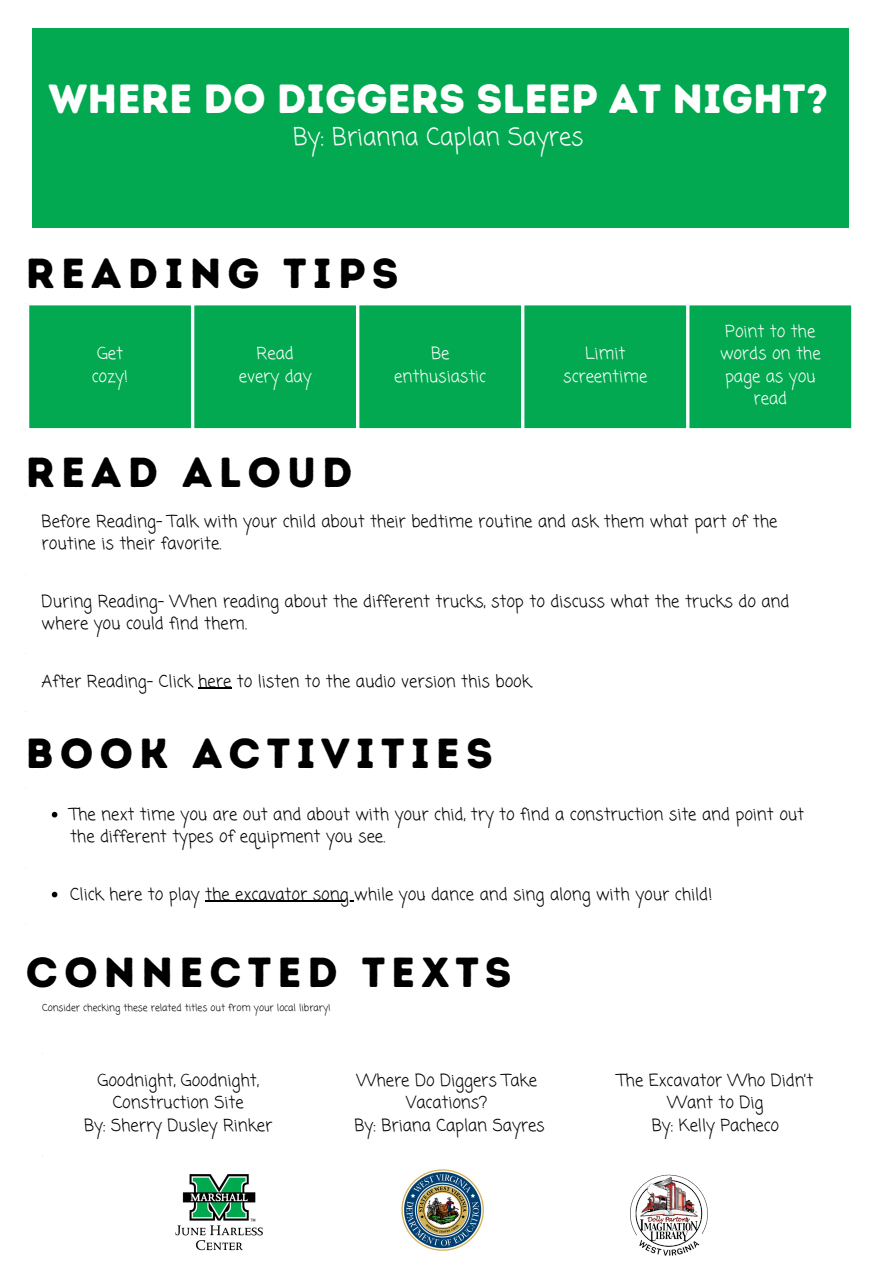
<style>
.page{position:relative;width:894px;height:1264px;background:#fff}
.page>*{position:absolute;margin:0;border:0;box-sizing:border-box;transform-origin:0 0}
.t1{font:600 64.8px/64.5px "Nourd";color:#fff}
.t2{font:42px "Intro Rust Base";letter-spacing:.145em;color:#000}
.t3{font:40.8px "Intro Rust Base";color:#fff}
.t4{font:24.15px "Coming Soon";color:#fff}
.t5{font:16.65px/22.5px "Coming Soon";color:#000}
.t6{font:16.65px/22.5px "Coming Soon";color:#fff;text-align:center}
.t7{font:9.75px "Coming Soon";color:#000}
</style>
<div class="page">
<div style="left:29px;top:305px;width:821px;height:123px;background:#02a950"></div>
<hr style="left:191px;top:305px;width:3px;height:123px;background:#fff">
<hr style="left:356px;top:305px;width:3px;height:123px;background:#fff">
<hr style="left:521px;top:305px;width:3px;height:123px;background:#fff">
<hr style="left:686px;top:305px;width:3px;height:123px;background:#fff">
<svg style="left:850px;top:305px;width:2px;height:123px"></svg>
<hr style="left:198px;top:687px;width:33px;height:2px;background:#000">
<svg style="left:52px;top:811px;width:5px;height:6px"></svg>
<svg style="left:52px;top:891px;width:5px;height:6px"></svg>
<hr style="left:205px;top:900px;width:149px;height:1px;background:#000">
<img style="left:176px;top:1174px;width:87px;height:77px">
<img style="left:401px;top:1169px;width:83px;height:82px">
<img style="left:630px;top:1174px;width:78px;height:82px">
<div style="left:32px;top:29px;width:816px;height:199px;background:#02a950"></div>
<h1 class="t1" style="left:200px;top:40px;width:469px">Pudgy Book of<br>Mother Goose</h1>
<p class="t3" style="left:49px;top:74px;width:780px">WHERE DO DIGGERS SLEEP AT NIGHT?</p>
<h3 class="t4" style="left:293px;top:120px;width:291px">By: Brianna Caplan Sayres</h3>
<p class="t2" style="left:26px;top:248px;width:374px">READING TIPS</p>
<h2 class="t6" style="left:97px;top:344px;width:27px">Get</h2>
<h2 class="t6" style="left:92px;top:366px;width:38px">cozy!</h2>
<p class="t6" style="left:256px;top:344px;width:38px">Read</p>
<p class="t6" style="left:239px;top:366px;width:74px">every day</p>
<p class="t2" style="left:26px;top:447px;width:328px">READ ALOUD</p>
<p class="t6" style="left:394px;top:344px;width:93px">Be enthusiastic</p>
<p class="t6" style="left:585px;top:344px;width:42px">Limit</p>
<p class="t6" style="left:563px;top:366px;width:86px">screentime</p>
<p class="t6" style="left:719px;top:321px;width:102px">Point to the words on the page as you read</p>
<p class="t5" style="left:42px;top:511px;width:737px">Before Reading- Talk with your child about their bedtime routine and ask them what part of the routine is their favorite.</p>
<p class="t5" style="left:42px;top:591px;width:749px">During Reading- When reading about the different trucks, stop to discuss what the trucks do and where you could find them.</p>
<h2 class="t5" style="left:42px;top:671px;width:492px">After Reading- Click here to listen to the audio version this book.</h2>
<p class="t2" style="left:26px;top:727px;width:468px">BOOK ACTIVITIES</p>
<p class="t5" style="left:70px;top:804px;width:735px">The next time you are out and about with your chid, try to find a construction site and point out the different types of equipment you see.</p>
<p class="t5" style="left:70px;top:883px;width:644px">Click here to play the excavator song while you dance and sing along with your child!</p>
<p class="t2" style="left:26px;top:947px;width:487px">CONNECTED TEXTS</p>
<p class="t7" style="left:42px;top:1000px;width:290px">Consider checking these related titles out from your local library!</p>
<h2 class="t5" style="left:97px;top:1070px;width:163px;text-align:center">Goodnight, Goodnight,<br>Construction Site</h2>
<p class="t5" style="left:84px;top:1114px;width:190px">By: Sherry Dusley Rinker</p>
<p class="t5" style="left:356px;top:1070px;width:182px;text-align:center">Where Do Diggers Take<br>Vacations?</p>
<h2 class="t5" style="left:354px;top:1114px;width:192px">By: Briana Caplan Sayres</h2>
<p class="t5" style="left:617px;top:1070px;width:197px;text-align:center">The Excavator Who Didn’t<br>Want to Dig</p>
<p class="t5" style="left:651px;top:1114px;width:129px">By: Kelly Pacheco</p>
</div>
